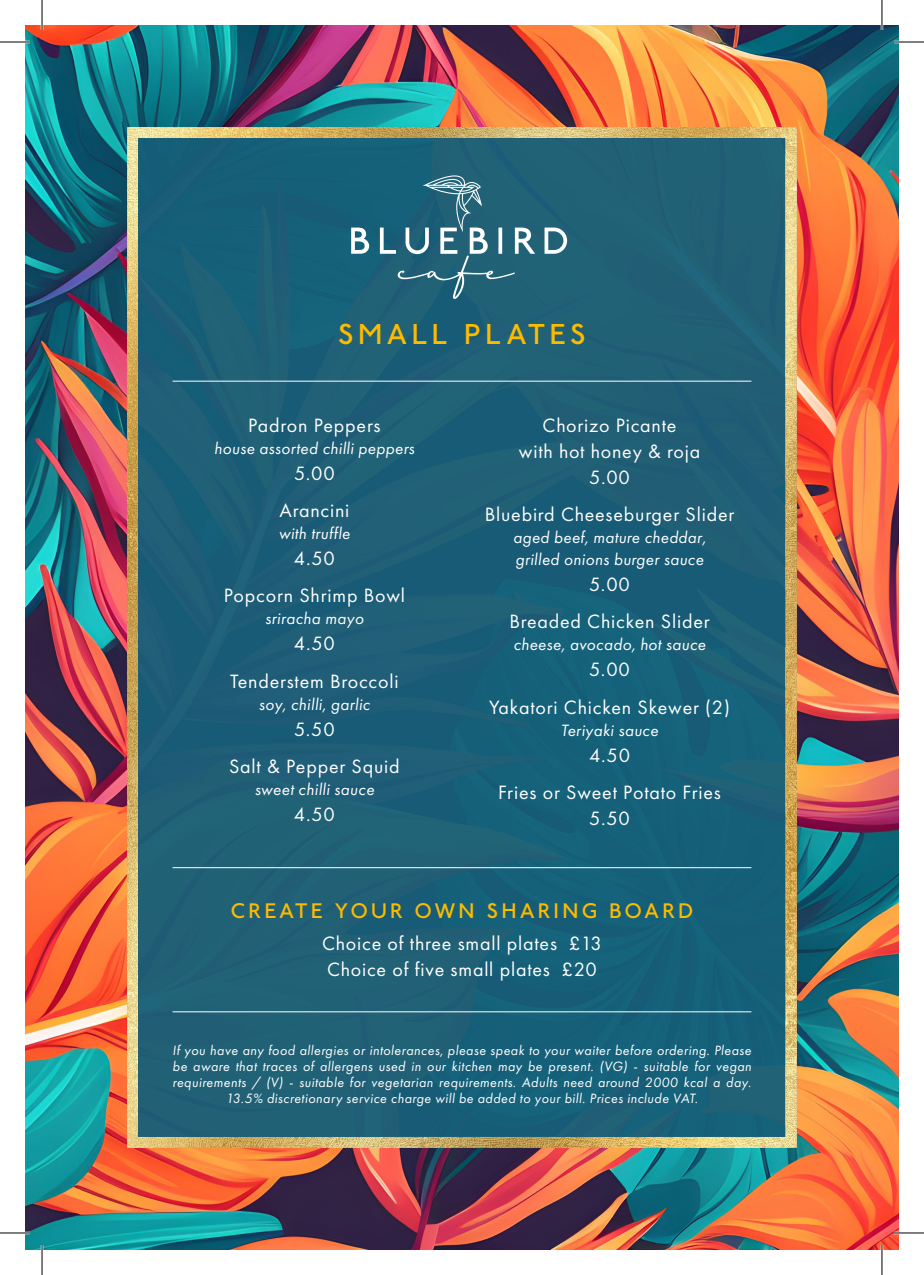
<style>
.page{position:relative;width:924px;height:1275px;background:#fff}
.page>*{position:absolute;margin:0;border:0;box-sizing:border-box;transform-origin:0 0}
.t1{font:30px "NJ Light Normal";letter-spacing:.15em;color:#fdbb00}
.t2{font:22px "NJ Light Normal";letter-spacing:.15em;color:#fdbb00}
.t3{font:20px/37.4px "Futura PT";letter-spacing:.04em;color:#fff;text-align:center}
.t4{font:italic 17px/22px "Futura PT";letter-spacing:.02em;color:#fff}
.t5{font:italic 14px/16px "Futura PT";letter-spacing:.03em;color:#fff;text-align:center}
</style>
<div class="page">
<img style="left:25px;top:25px;width:873px;height:1225px">
<img style="left:127px;top:127px;width:669px;height:1021px">
<div style="left:138px;top:138px;width:647px;height:998px;background:#206076"></div>
<svg style="left:351px;top:175px;width:216px;height:124px"></svg>
<hr style="left:172px;top:381px;width:579px;height:1px;background:#fff">
<hr style="left:172px;top:867px;width:579px;height:1px;background:#fff">
<hr style="left:172px;top:1011px;width:579px;height:1px;background:#fff">
<hr style="left:0;top:41px;width:30px;height:2px;background:#fff">
<hr style="left:893px;top:41px;width:30px;height:2px;background:#fff">
<hr style="left:0;top:1231px;width:30px;height:3px;background:#fff">
<hr style="left:893px;top:1231px;width:30px;height:3px;background:#fff">
<hr style="left:41px;top:0;width:2px;height:30px;background:#fff">
<hr style="left:41px;top:1245px;width:2px;height:30px;background:#fff">
<hr style="left:880px;top:0;width:2px;height:30px;background:#fff">
<hr style="left:880px;top:1245px;width:2px;height:30px;background:#fff">
<hr style="left:0;top:42px;width:30px;height:1px;background:#000">
<hr style="left:893px;top:42px;width:30px;height:1px;background:#000">
<hr style="left:0;top:1232px;width:30px;height:1px;background:#000">
<hr style="left:893px;top:1232px;width:30px;height:1px;background:#000">
<hr style="left:42px;top:0;width:1px;height:30px;background:#000">
<hr style="left:42px;top:1245px;width:1px;height:30px;background:#000">
<hr style="left:881px;top:0;width:1px;height:30px;background:#000">
<hr style="left:881px;top:1245px;width:1px;height:30px;background:#000">
<h1 class="t1" style="left:338px;top:312px;width:249px">SMALL PLATES</h1>
<h3 class="t3" style="left:248px;top:406px;width:134px">Padron Peppers</h3>
<p class="t4" style="left:214px;top:437px;width:202px">house assorted chilli peppers</p>
<h3 class="t3" style="left:279px;top:454px;width:71px">5.00<br>Arancini</h3>
<p class="t4" style="left:278px;top:522px;width:73px">with truffle</p>
<h3 class="t3" style="left:224px;top:539px;width:183px">4.50<br>Popcorn Shrimp Bowl</h3>
<p class="t4" style="left:265px;top:607px;width:100px">sriracha mayo</p>
<h3 class="t3" style="left:230px;top:625px;width:170px">4.50<br>Tenderstem Broccoli</h3>
<p class="t4" style="left:259px;top:693px;width:113px">soy, chilli, garlic</p>
<h3 class="t3" style="left:229px;top:710px;width:172px">5.50<br>Salt &amp; Pepper Squid</h3>
<p class="t4" style="left:254px;top:778px;width:121px">sweet chilli sauce</p>
<h3 class="t3" style="left:294px;top:795px;width:43px">4.50</h3>
<h3 class="t3" style="left:518px;top:412px;width:183px;line-height:26px">Chorizo Picante<br>with hot honey &amp; roja<br>5.00</h3>
<h3 class="t3" style="left:484px;top:495px;width:251px">Bluebird Cheeseburger Slider</h3>
<p class="t4" style="left:513px;top:526px;width:194px">aged beef, mature cheddar, grilled onions burger sauce</p>
<h3 class="t3" style="left:509px;top:565px;width:202px">5.00<br>Breaded Chicken Slider</h3>
<p class="t4" style="left:513px;top:633px;width:194px">cheese, avocado, hot sauce</p>
<h3 class="t3" style="left:489px;top:651px;width:242px">5.00<br>Yakatori Chicken Skewer (2)</h3>
<p class="t4" style="left:560px;top:719px;width:99px">Teriyaki sauce</p>
<h3 class="t3" style="left:498px;top:736px;width:224px">4.50<br>Fries or Sweet Potato Fries</h3>
<h3 class="t3" style="left:589px;top:799px;width:42px">5.50</h3>
<h2 class="t2" style="left:231px;top:894px;width:463px">CREATE YOUR OWN SHARING BOARD</h2>
<h3 class="t3" style="left:322px;top:930px;width:281px;line-height:26px;text-align:left">Choice of three small plates £13<br>Choice of five small plates £20</h3>
<p class="t5" style="left:172px;top:1042px;width:580px">If you have any food allergies or intolerances, please speak to your waiter before ordering. Please be aware that traces of allergens used in our kitchen may be present. (VG) - suitable for vegan requirements / (V) - suitable for vegetarian requirements. Adults need around 2000 kcal a day.<br>13.5% discretionary service charge will be added to your bill. Prices include VAT.</p>
</div>
